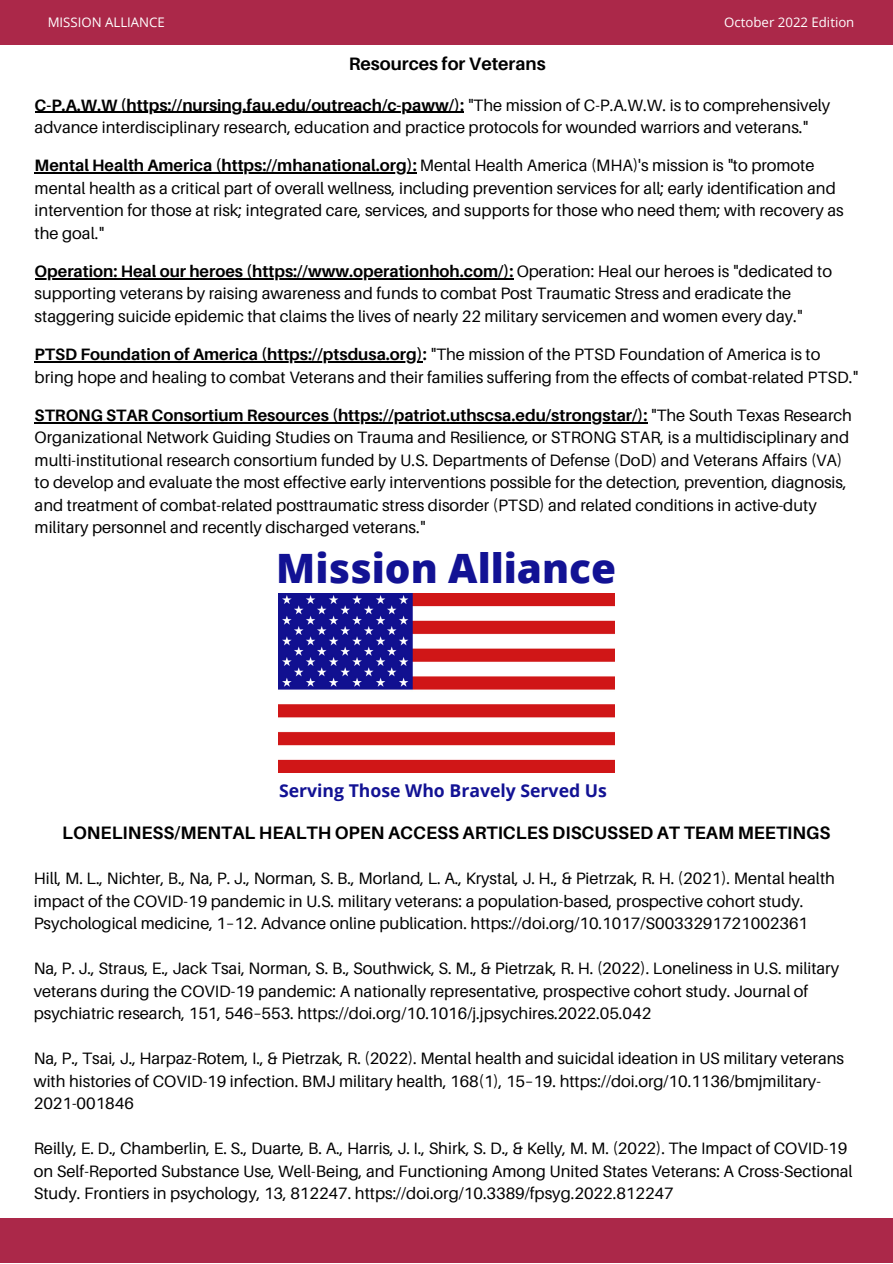
<style>
.page{position:relative;width:893px;height:1264px;background:#fff}
.page>*{position:absolute;margin:0;border:0;box-sizing:border-box;transform-origin:0 0}
.t1{font:800 40.5px "Open Sans";color:#121294}
.t2{font:700 18px "Aileron";color:#000}
.t3{font:700 17.7px "Open Sans";color:#121294}
.t4{font:16.5px/22.5px "Aileron";color:#000}
.t5{font:13.2px "Open Sans";color:#fff}
.s1{font-weight:700}
.s2{font-weight:400;color:#fff}
</style>
<div class="page">
<div style="left:0;top:1217px;width:892px;height:45px;background:#ab2849"></div>
<div style="left:0;top:0;width:892px;height:45px;background:#ab2849"></div>
<hr style="left:35px;top:112px;width:82px;height:1px;background:#000">
<hr style="left:117px;top:112px;width:347px;height:1px;background:#000">
<hr style="left:35px;top:172px;width:381px;height:1px;background:#000">
<hr style="left:35px;top:278px;width:478px;height:1px;background:#000">
<hr style="left:35px;top:361px;width:388px;height:1px;background:#000">
<hr style="left:35px;top:422px;width:294px;height:1px;background:#000">
<hr style="left:329px;top:422px;width:318px;height:1px;background:#000">
<img style="left:278px;top:593px;width:336px;height:179px">
<p class="t5" style="left:48px;top:13px;width:119px">MISSION ALLIANCE</p>
<p class="t5" style="left:724px;top:13px;width:132px">October 2022 Edition</p>
<p class="t2" style="left:349px;top:53px;width:198px">Resources for Veterans</p>
<p class="t4" style="left:35px;top:93px;width:797px"><span class="s1">C-P.A.W.W (https://nursing.fau.edu/outreach/c-paww/):</span> "The mission of C-P.A.W.W. is to comprehensively advance interdisciplinary research, education and practice protocols for wounded warriors and veterans."</p>
<p class="t4" style="left:35px;top:154px;width:810px"><span class="s1">Mental Health America (https://mhanational.org):</span> Mental Health America (MHA)'s mission is "to promote mental health as a critical part of overall wellness, including prevention services for all; early identification and intervention for those at risk; integrated care, services, and supports for those who need them; with recovery as the goal."</p>
<p class="t4" style="left:35px;top:259px;width:798px"><span class="s1">Operation: Heal our heroes (https://www.operationhoh.com/):</span> Operation: Heal our heroes is "dedicated to supporting veterans by raising awareness and funds to combat Post Traumatic Stress and eradicate the staggering suicide epidemic that claims the lives of nearly 22 military servicemen and women every day."</p>
<p class="t4" style="left:35px;top:343px;width:824px"><span class="s1">PTSD Foundation of America (https://ptsdusa.org):</span> "The mission of the PTSD Foundation of America is to bring hope and healing to combat Veterans and their families suffering from the effects of combat-related PTSD."</p>
<p class="t4" style="left:35px;top:403px;width:818px"><span class="s1">STRONG STAR Consortium Resources (https://patriot.uthscsa.edu/strongstar/):</span> "The South Texas Research Organizational Network Guiding Studies on Trauma and Resilience, or STRONG STAR, is a multidisciplinary and multi-institutional research consortium funded by U.S. Departments of Defense (DoD) and Veterans Affairs (VA) to develop and evaluate the most effective early interventions possible for the detection, prevention, diagnosis, and treatment of combat-related posttraumatic stress disorder (PTSD) and related conditions in active-duty military personnel and recently discharged veterans."</p>
<h1 class="t1" style="left:276px;top:539px;width:341px">Mission Alliance</h1>
<p class="t3" style="left:279px;top:778px;width:338px">Serving Those Who Bravely Served Us<span class="s2">s</span></p>
<p class="t2" style="left:62px;top:822px;width:769px">LONELINESS/MENTAL HEALTH OPEN ACCESS ARTICLES DISCUSSED AT TEAM MEETINGS</p>
<p class="t4" style="left:34px;top:867px;width:802px">Hill, M. L., Nichter, B., Na, P. J., Norman, S. B., Morland, L. A., Krystal, J. H., &amp; Pietrzak, R. H. (2021). Mental health impact of the COVID-19 pandemic in U.S. military veterans: a population-based, prospective cohort study.<br>Psychological medicine, 1–12. Advance online publication. https://doi.org/10.1017/S0033291721002361</p>
<p class="t4" style="left:34px;top:957px;width:806px">Na, P. J., Straus, E., Jack Tsai, Norman, S. B., Southwick, S. M., &amp; Pietrzak, R. H. (2022). Loneliness in U.S. military veterans during the COVID-19 pandemic: A nationally representative, prospective cohort study. Journal of psychiatric research, 151, 546–553. https://doi.org/10.1016/j.jpsychires.2022.05.042</p>
<p class="t4" style="left:34px;top:1046px;width:811px">Na, P., Tsai, J., Harpaz-Rotem, I., &amp; Pietrzak, R. (2022). Mental health and suicidal ideation in US military veterans with histories of COVID-19 infection. BMJ military health, 168(1), 15–19. https://doi.org/10.1136/bmjmilitary-<br>2021-001846</p>
<p class="t4" style="left:34px;top:1136px;width:820px">Reilly, E. D., Chamberlin, E. S., Duarte, B. A., Harris, J. I., Shirk, S. D., &amp; Kelly, M. M. (2022). The Impact of COVID-19 on Self-Reported Substance Use, Well-Being, and Functioning Among United States Veterans: A Cross-Sectional<br>Study. Frontiers in psychology, 13, 812247. https://doi.org/10.3389/fpsyg.2022.812247</p>
</div>
